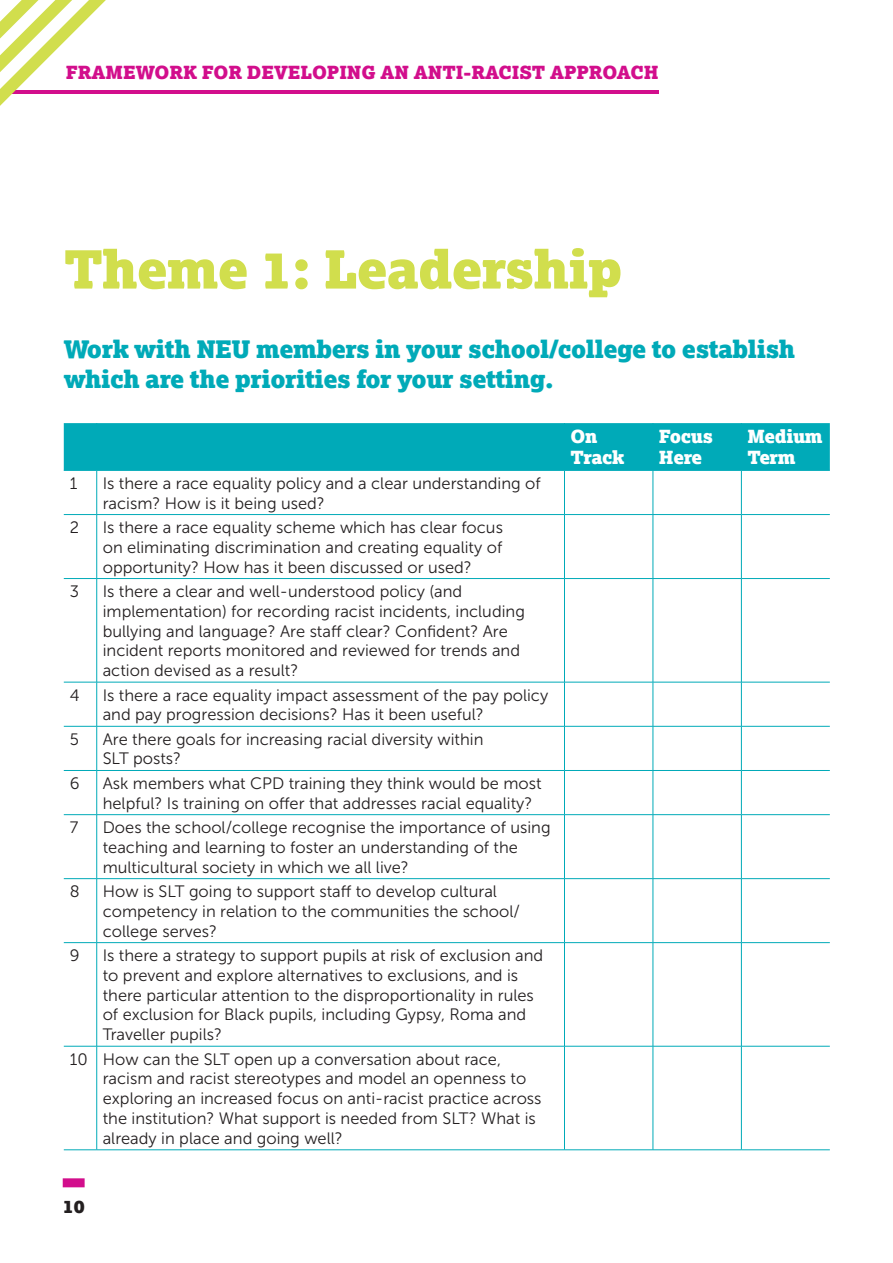
<style>
.page{position:relative;width:893px;height:1263px;background:#fff}
.page>*{position:absolute;margin:0;border:0;box-sizing:border-box;transform-origin:0 0}
.Heading{font:900 52.5px "Lexia";letter-spacing:-.02em;color:#d1de4d}
.Sub_Heading{font:900 24px/30px "Lexia";letter-spacing:-.02em;color:#00aab8}
.t1{font:900 18px "Lexia";color:#d20e8c}
.Sub_Heading-2{font:900 18px/21.6px "Lexia";letter-spacing:-.02em;color:#fff}
.t2{font:900 18px "Lexia";color:#231f20}
.Body_copy{font:16.5px/19.8px "Museo Sans 300";color:#231f20}
</style>
<div class="page">
<div style="left:63px;top:1178px;width:22px;height:9px;background:#d20e8c"></div>
<hr style="left:0;top:90px;width:659px;height:4px;background:#d20e8c">
<svg style="left:0;top:0;width:106px;height:106px"></svg>
<div style="left:64px;top:423px;width:766px;height:47px;background:#00aab8"></div>
<hr style="left:96px;top:423px;width:1px;height:47px;background:#00aab8">
<hr style="left:564px;top:423px;width:1px;height:47px;background:#00aab8">
<hr style="left:653px;top:423px;width:1px;height:47px;background:#00aab8">
<hr style="left:741px;top:423px;width:1px;height:47px;background:#00aab8">
<hr style="left:64px;top:470px;width:33px;height:1px;background:#00aab8">
<hr style="left:97px;top:470px;width:467px;height:1px;background:#00aab8">
<hr style="left:96px;top:471px;width:1px;height:43px;background:#00aab8">
<hr style="left:564px;top:470px;width:89px;height:1px;background:#00aab8">
<hr style="left:564px;top:471px;width:1px;height:43px;background:#00aab8">
<hr style="left:653px;top:470px;width:88px;height:1px;background:#00aab8">
<hr style="left:653px;top:471px;width:1px;height:43px;background:#00aab8">
<hr style="left:741px;top:470px;width:89px;height:1px;background:#00aab8">
<hr style="left:741px;top:471px;width:1px;height:43px;background:#00aab8">
<hr style="left:64px;top:514px;width:33px;height:1px;background:#00aab8">
<hr style="left:97px;top:514px;width:467px;height:1px;background:#00aab8">
<hr style="left:96px;top:515px;width:1px;height:63px;background:#00aab8">
<hr style="left:564px;top:514px;width:89px;height:1px;background:#00aab8">
<hr style="left:564px;top:515px;width:1px;height:63px;background:#00aab8">
<hr style="left:653px;top:514px;width:88px;height:1px;background:#00aab8">
<hr style="left:653px;top:515px;width:1px;height:63px;background:#00aab8">
<hr style="left:741px;top:514px;width:89px;height:1px;background:#00aab8">
<hr style="left:741px;top:515px;width:1px;height:63px;background:#00aab8">
<hr style="left:64px;top:578px;width:33px;height:1px;background:#00aab8">
<hr style="left:97px;top:578px;width:467px;height:1px;background:#00aab8">
<hr style="left:96px;top:579px;width:1px;height:103px;background:#00aab8">
<hr style="left:564px;top:578px;width:89px;height:1px;background:#00aab8">
<hr style="left:564px;top:579px;width:1px;height:103px;background:#00aab8">
<hr style="left:653px;top:578px;width:88px;height:1px;background:#00aab8">
<hr style="left:653px;top:579px;width:1px;height:103px;background:#00aab8">
<hr style="left:741px;top:578px;width:89px;height:1px;background:#00aab8">
<hr style="left:741px;top:579px;width:1px;height:103px;background:#00aab8">
<hr style="left:64px;top:682px;width:33px;height:1px;background:#00aab8">
<hr style="left:97px;top:682px;width:467px;height:1px;background:#00aab8">
<hr style="left:96px;top:682px;width:1px;height:44px;background:#00aab8">
<hr style="left:564px;top:682px;width:89px;height:1px;background:#00aab8">
<hr style="left:564px;top:682px;width:1px;height:44px;background:#00aab8">
<hr style="left:653px;top:682px;width:88px;height:1px;background:#00aab8">
<hr style="left:653px;top:682px;width:1px;height:44px;background:#00aab8">
<hr style="left:741px;top:682px;width:89px;height:1px;background:#00aab8">
<hr style="left:741px;top:682px;width:1px;height:44px;background:#00aab8">
<hr style="left:64px;top:726px;width:33px;height:1px;background:#00aab8">
<hr style="left:97px;top:726px;width:467px;height:1px;background:#00aab8">
<hr style="left:96px;top:726px;width:1px;height:44px;background:#00aab8">
<hr style="left:564px;top:726px;width:89px;height:1px;background:#00aab8">
<hr style="left:564px;top:726px;width:1px;height:44px;background:#00aab8">
<hr style="left:653px;top:726px;width:88px;height:1px;background:#00aab8">
<hr style="left:653px;top:726px;width:1px;height:44px;background:#00aab8">
<hr style="left:741px;top:726px;width:89px;height:1px;background:#00aab8">
<hr style="left:741px;top:726px;width:1px;height:44px;background:#00aab8">
<hr style="left:64px;top:770px;width:33px;height:1px;background:#00aab8">
<hr style="left:97px;top:770px;width:467px;height:1px;background:#00aab8">
<hr style="left:96px;top:771px;width:1px;height:43px;background:#00aab8">
<hr style="left:564px;top:770px;width:89px;height:1px;background:#00aab8">
<hr style="left:564px;top:771px;width:1px;height:43px;background:#00aab8">
<hr style="left:653px;top:770px;width:88px;height:1px;background:#00aab8">
<hr style="left:653px;top:771px;width:1px;height:43px;background:#00aab8">
<hr style="left:741px;top:770px;width:89px;height:1px;background:#00aab8">
<hr style="left:741px;top:771px;width:1px;height:43px;background:#00aab8">
<hr style="left:64px;top:814px;width:33px;height:1px;background:#00aab8">
<hr style="left:97px;top:814px;width:467px;height:1px;background:#00aab8">
<hr style="left:96px;top:815px;width:1px;height:63px;background:#00aab8">
<hr style="left:564px;top:814px;width:89px;height:1px;background:#00aab8">
<hr style="left:564px;top:815px;width:1px;height:63px;background:#00aab8">
<hr style="left:653px;top:814px;width:88px;height:1px;background:#00aab8">
<hr style="left:653px;top:815px;width:1px;height:63px;background:#00aab8">
<hr style="left:741px;top:814px;width:89px;height:1px;background:#00aab8">
<hr style="left:741px;top:815px;width:1px;height:63px;background:#00aab8">
<hr style="left:64px;top:878px;width:33px;height:1px;background:#00aab8">
<hr style="left:97px;top:878px;width:467px;height:1px;background:#00aab8">
<hr style="left:96px;top:879px;width:1px;height:63px;background:#00aab8">
<hr style="left:564px;top:878px;width:89px;height:1px;background:#00aab8">
<hr style="left:564px;top:879px;width:1px;height:63px;background:#00aab8">
<hr style="left:653px;top:878px;width:88px;height:1px;background:#00aab8">
<hr style="left:653px;top:879px;width:1px;height:63px;background:#00aab8">
<hr style="left:741px;top:878px;width:89px;height:1px;background:#00aab8">
<hr style="left:741px;top:879px;width:1px;height:63px;background:#00aab8">
<hr style="left:64px;top:942px;width:33px;height:1px;background:#00aab8">
<hr style="left:97px;top:942px;width:467px;height:1px;background:#00aab8">
<hr style="left:96px;top:943px;width:1px;height:103px;background:#00aab8">
<hr style="left:564px;top:942px;width:89px;height:1px;background:#00aab8">
<hr style="left:564px;top:943px;width:1px;height:103px;background:#00aab8">
<hr style="left:653px;top:942px;width:88px;height:1px;background:#00aab8">
<hr style="left:653px;top:943px;width:1px;height:103px;background:#00aab8">
<hr style="left:741px;top:942px;width:89px;height:1px;background:#00aab8">
<hr style="left:741px;top:943px;width:1px;height:103px;background:#00aab8">
<hr style="left:64px;top:1046px;width:33px;height:1px;background:#00aab8">
<hr style="left:97px;top:1046px;width:467px;height:1px;background:#00aab8">
<hr style="left:96px;top:1046px;width:1px;height:103px;background:#00aab8">
<hr style="left:564px;top:1046px;width:89px;height:1px;background:#00aab8">
<hr style="left:564px;top:1046px;width:1px;height:103px;background:#00aab8">
<hr style="left:653px;top:1046px;width:88px;height:1px;background:#00aab8">
<hr style="left:653px;top:1046px;width:1px;height:103px;background:#00aab8">
<hr style="left:741px;top:1046px;width:89px;height:1px;background:#00aab8">
<hr style="left:741px;top:1046px;width:1px;height:103px;background:#00aab8">
<hr style="left:64px;top:1149px;width:33px;height:1px;background:#00aab8">
<hr style="left:97px;top:1149px;width:467px;height:1px;background:#00aab8">
<hr style="left:564px;top:1149px;width:89px;height:1px;background:#00aab8">
<hr style="left:653px;top:1149px;width:88px;height:1px;background:#00aab8">
<hr style="left:741px;top:1149px;width:89px;height:1px;background:#00aab8">
<p class="t1" style="left:66px;top:60px;width:594px">FRAMEWORK FOR DEVELOPING AN ANTI-RACIST APPROACH</p>
<p class="Heading" style="left:64px;top:235px;width:560px">Theme 1: Leadership</p>
<p class="Sub_Heading" style="left:64px;top:334px;width:733px">Work with NEU members in your school/college to establish which are the priorities for your setting.</p>
<p class="Body_copy" style="left:70px;top:473px;width:9px">1</p>
<p class="Body_copy" style="left:103px;top:473px;width:439px">Is there a race equality policy and a clear understanding of racism? How is it being used?</p>
<p class="Body_copy" style="left:70px;top:517px;width:11px">2</p>
<p class="Body_copy" style="left:103px;top:517px;width:402px;text-align:justify">Is there a race equality scheme which has clear focus on eliminating discrimination and creating equality of opportunity? How has it been discussed or used?</p>
<p class="Body_copy" style="left:70px;top:581px;width:11px">3</p>
<p class="Body_copy" style="left:103px;top:581px;width:424px">Is there a clear and well-understood policy (and implementation) for recording racist incidents, including bullying and language? Are staff clear? Confident? Are incident reports monitored and reviewed for trends and action devised as a result?</p>
<p class="Body_copy" style="left:70px;top:685px;width:11px">4</p>
<p class="Body_copy" style="left:103px;top:685px;width:447px">Is there a race equality impact assessment of the pay policy and pay progression decisions? Has it been useful?</p>
<p class="Body_copy" style="left:70px;top:729px;width:11px">5</p>
<p class="Body_copy" style="left:103px;top:729px;width:382px">Are there goals for increasing racial diversity within<br>SLT posts?</p>
<p class="Body_copy" style="left:70px;top:773px;width:11px">6</p>
<p class="Body_copy" style="left:103px;top:773px;width:440px">Ask members what CPD training they think would be most helpful? Is training on offer that addresses racial equality?</p>
<p class="Body_copy" style="left:70px;top:817px;width:10px">7</p>
<p class="Body_copy" style="left:103px;top:817px;width:449px">Does the school/college recognise the importance of using teaching and learning to foster an understanding of the multicultural society in which we all live?</p>
<p class="Body_copy" style="left:70px;top:881px;width:11px">8</p>
<p class="Body_copy" style="left:103px;top:881px;width:419px">How is SLT going to support staff to develop cultural competency in relation to the communities the school/ college serves?</p>
<p class="Body_copy" style="left:70px;top:945px;width:11px">9</p>
<p class="Body_copy" style="left:103px;top:945px;width:442px">Is there a strategy to support pupils at risk of exclusion and to prevent and explore alternatives to exclusions, and is there particular attention to the disproportionality in rules of exclusion for Black pupils, including Gypsy, Roma and Traveller pupils?</p>
<p class="Body_copy" style="left:70px;top:1049px;width:20px">10</p>
<p class="Body_copy" style="left:103px;top:1049px;width:440px">How can the SLT open up a conversation about race, racism and racist stereotypes and model an openness to exploring an increased focus on anti-racist practice across the institution? What support is needed from SLT? What is already in place and going well?</p>
<p class="t2" style="left:63px;top:1194px;width:23px">10</p>
<p class="Sub_Heading-2" style="left:570px;top:425px;width:55px">On<br>Track</p>
<p class="Sub_Heading-2" style="left:659px;top:425px;width:56px">Focus<br>Here</p>
<p class="Sub_Heading-2" style="left:747px;top:425px;width:77px">Medium<br>Term</p>
</div>
